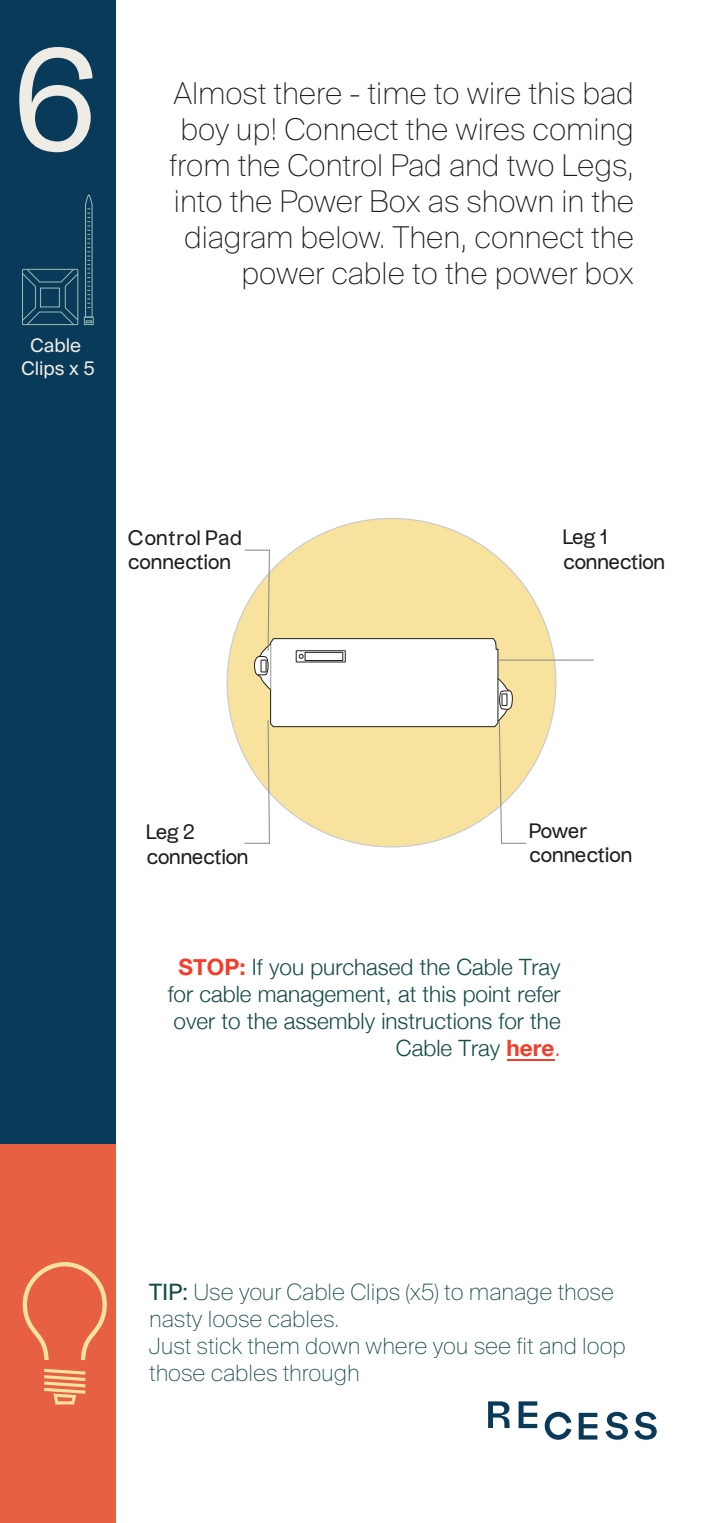
<style>
.page{position:relative;width:704px;height:1523px;background:#fff}
.page>*{position:absolute;margin:0;border:0;box-sizing:border-box;transform-origin:0 0}
.t1{font:143.75px "Uxum Grotesque";color:#eeece5}
.t2{font:100 30px/36px "Suisse Intl";color:#1d1d1b;text-align:right}
.t3{font:300 22.5px/27px "Helvetica Neue";color:#154c48;text-align:right}
.t4{font:100 22.5px/27px "Suisse Intl";color:#154c48}
.t5{font:20.56px/24.6px "Uxum Grotesque";letter-spacing:-.02em;color:#1d1d1b}
.t6{font:20.56px/24.4px "Uxum Grotesque";color:#1d1d1b}
.t7{font:18.75px/22.5px "Suisse Intl";color:#eeece5;text-align:center}
.s1{font-weight:700;color:#f53b29}
.s2{color:#f53b29}
.s3{font-weight:400}
</style>
<div class="page">
<svg style="left:605px;top:1411px;width:22px;height:28px"></svg>
<svg style="left:634px;top:1411px;width:22px;height:28px"></svg>
<svg style="left:518px;top:1401px;width:19px;height:27px"></svg>
<svg style="left:578px;top:1412px;width:19px;height:27px"></svg>
<svg style="left:544px;top:1411px;width:27px;height:28px"></svg>
<svg style="left:488px;top:1401px;width:21px;height:27px"></svg>
<div style="left:0;top:0;width:116px;height:1144px;background:#0a3a59"></div>
<div style="left:0;top:1144px;width:116px;height:378px;background:#e76042"></div>
<svg style="left:22px;top:1262px;width:85px;height:143px"></svg>
<div style="left:227px;top:518px;width:328px;height:329px;background:#f7e39d;border-radius:50%"></div>
<hr style="left:497px;top:659px;width:96px;height:1px;background:#858585">
<svg style="left:244px;top:549px;width:282px;height:295px"></svg>
<svg style="left:22px;top:269px;width:56px;height:56px"></svg>
<div style="left:84px;top:317px;width:9px;height:8px;border:1px solid #9cbdb7"></div>
<svg style="left:85px;top:195px;width:7px;height:128px"></svg>
<hr style="left:593px;top:573px;width:1px;height:87px;background:#858585">
<hr style="left:506px;top:1059px;width:48px;height:1px;background:#f53b29">
<h1 class="t1" style="left:15px;top:3px;width:88px">6</h1>
<p class="t7" style="left:21px;top:335px;width:75px">Cable<br>Clips x 5</p>
<p class="t2" style="left:169px;top:75px;width:466px">Almost there - time to wire this bad boy up! Connect the wires coming from the Control Pad and two Legs, into the Power Box as shown in the diagram below. Then, connect the power cable to the power box</p>
<p class="t6" style="left:128px;top:524px;width:115px">Control Pad connection</p>
<p class="t5" style="left:562px;top:523px;width:103px">Leg 1 connection</p>
<p class="t5" style="left:146px;top:818px;width:103px">Leg 2 connection</p>
<p class="t5" style="left:529px;top:817px;width:105px;line-height:24.4px">Power connection</p>
<p class="t3" style="left:167px;top:952px;width:394px"><span class="s1">STOP:</span> If you purchased the Cable Tray for cable management, at this point refer over to the assembly instructions for the Cable Tray <span class="s1">here</span><span class="s2">.</span></p>
<p class="t4" style="left:149px;top:1278px;width:478px"><span class="s3">TIP:</span> Use your Cable Clips (x5) to manage those nasty loose cables.<br>Just stick them down where you see fit and loop those cables through</p>
</div>
